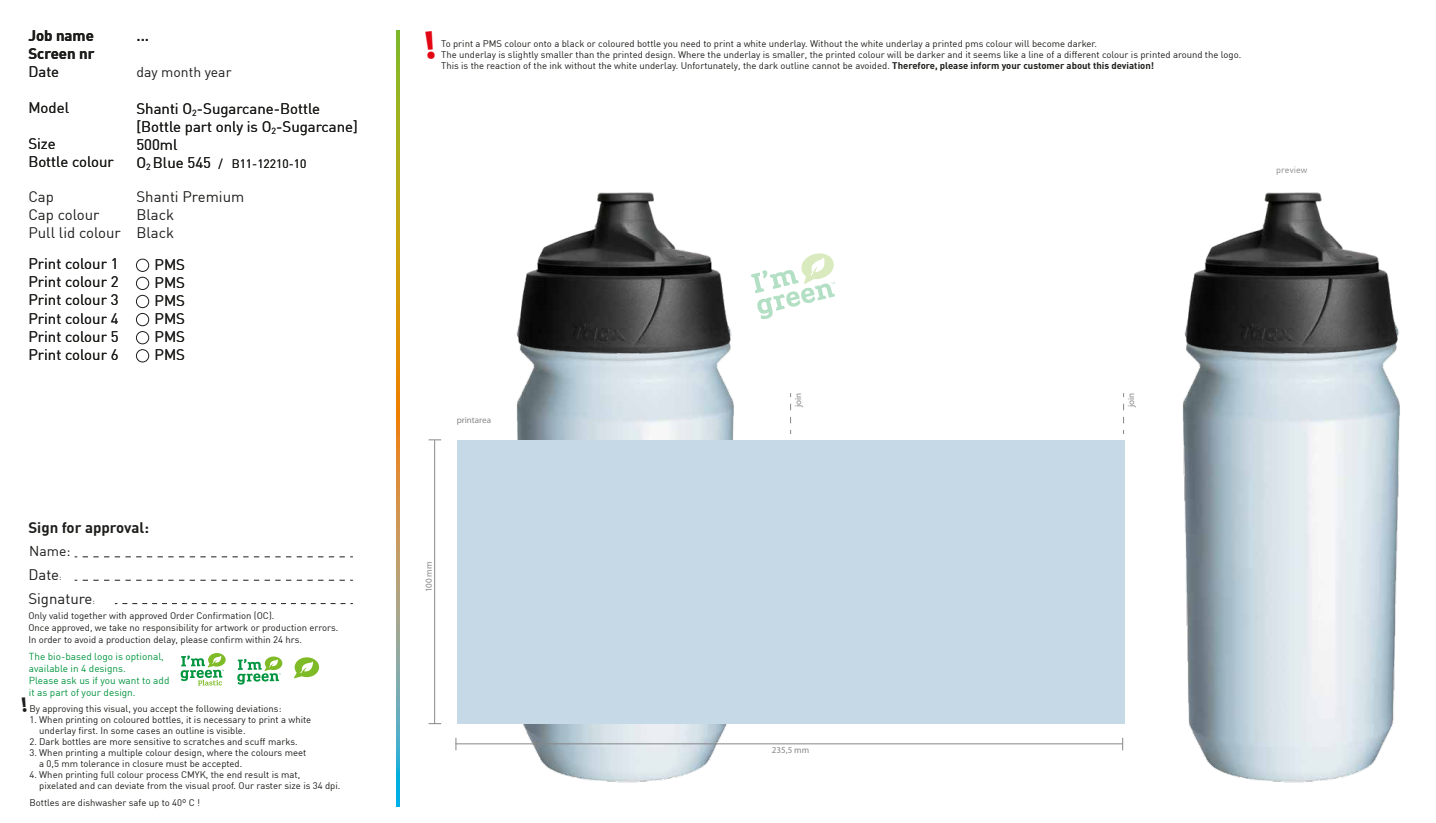
<style>
.page{position:relative;width:1436px;height:823px;background:#fff}
.page>*{position:absolute;margin:0;border:0;box-sizing:border-box;transform-origin:0 0}
.t1{font:15px/18px "DIN";color:#1d1d1b}
.t2{font:700 15px/18px "DIN";color:#1d1d1b}
.t3{font:14px "DIN";color:#1d1d1b}
.t4{font:12px "DIN";color:#1d1d1b}
.t5{font:10px/12px "DIN";color:#00953e}
.t6{font:9.5px/11px "DIN";color:#1d1d1b}
.t7{font:9px "Myriad Pro";color:#878787}
.t8{font:9px "DIN";color:#878787}
.s1{font-size:15px}
.s2{font-size:8px}
.s3{font-weight:700}
</style>
<div class="page">
<img style="left:473px;top:385px;width:305px;height:398px">
<img style="left:1182px;top:385px;width:218px;height:398px">
<div style="left:457px;top:439px;width:667px;height:284px;background:#c5d9e7"></div>
<svg style="left:396px;top:30px;width:3px;height:776px;background:#aaa14b"></svg>
<svg style="left:790px;top:393px;width:1px;height:30px"></svg>
<svg style="left:1123px;top:393px;width:1px;height:30px"></svg>
<hr style="left:434px;top:440px;width:1px;height:283px;background:#878787">
<svg style="left:429px;top:439px;width:12px;height:1px"></svg>
<hr style="left:455px;top:742px;width:667px;height:1px;background:#878787">
<svg style="left:1122px;top:737px;width:1px;height:12px"></svg>
<svg style="left:455px;top:737px;width:1px;height:12px"></svg>
<img style="left:516px;top:192px;width:216px;height:193px">
<img style="left:1184px;top:192px;width:215px;height:193px">
<div style="left:136px;top:258px;width:13px;height:14px;border:1px solid #1d1d1b;border-radius:50%"></div>
<div style="left:136px;top:276px;width:13px;height:14px;border:1px solid #1d1d1b;border-radius:50%"></div>
<div style="left:136px;top:294px;width:13px;height:14px;border:1px solid #1d1d1b;border-radius:50%"></div>
<div style="left:136px;top:313px;width:13px;height:13px;border:1px solid #1d1d1b;border-radius:50%"></div>
<div style="left:136px;top:331px;width:13px;height:13px;border:1px solid #1d1d1b;border-radius:50%"></div>
<div style="left:136px;top:349px;width:13px;height:13px;border:1px solid #1d1d1b;border-radius:50%"></div>
<svg style="left:83px;top:556px;width:270px;height:1px"></svg>
<svg style="left:83px;top:579px;width:270px;height:1px"></svg>
<svg style="left:115px;top:603px;width:238px;height:1px"></svg>
<svg style="left:237px;top:656px;width:45px;height:28px"></svg>
<svg style="left:181px;top:653px;width:45px;height:32px"></svg>
<svg style="left:294px;top:657px;width:25px;height:21px"></svg>
<svg style="left:751px;top:253px;width:84px;height:66px"></svg>
<h1 class="t2" style="left:28px;top:26px;width:68px">Job name<br>Screen nr</h1>
<h1 class="t1" style="left:28px;top:62px;width:32px">Date</h1>
<h1 class="t1" style="left:28px;top:98px;width:42px">Model</h1>
<h1 class="t1" style="left:28px;top:134px;width:87px">Size<br>Bottle colour</h1>
<h1 class="t1" style="left:28px;top:188px;width:94px">Cap<br>Cap colour<br>Pull lid colour</h1>
<h1 class="t2" style="left:136px;top:26px;width:14px">...</h1>
<h2 class="t3" style="left:136px;top:63px;width:97px">day month year</h2>
<h1 class="t1" style="left:136px;top:100px;width:223px">Shanti O<sub>2</sub>-Sugarcane-Bottle [Bottle part only is O<sub>2</sub>-Sugarcane]<br>500ml</h1>
<p class="t4" style="left:136px;top:156px;width:171px"><span class="s1">O</span><sub>2</sub> <span class="s1">Blue 545</span> / B11-12210-10</p>
<h1 class="t1" style="left:136px;top:188px;width:109px">Shanti Premium<br>Black<br>Black</h1>
<h1 class="t1" style="left:28px;top:254px;width:92px;text-align:justify">Print colour 1<br>Print colour 2<br>Print colour 3<br>Print colour 4<br>Print colour 5<br>Print colour 6</h1>
<h1 class="t1" style="left:155px;top:255px;width:32px;text-align:justify">PMS PMS PMS PMS PMS PMS</h1>
<h1 class="t2" style="left:28px;top:517px;width:122px">Sign for approval:</h1>
<h2 class="t3" style="left:29px;top:542px;width:43px">Name:</h2>
<h1 class="t1" style="left:28px;top:565px;width:35px">Date<span class="s2">:</span></h1>
<h1 class="t1" style="left:28px;top:588px;width:68px">Signature<span class="s2">:</span></h1>
<p class="t6" style="left:28px;top:609px;width:312px;line-height:12px">Only valid together with approved Order Confirmation (OC).<br>Once approved, we take no responsibility for artwork or production errors.<br>In order to avoid a production delay, please confirm within 24 hrs.</p>
<p class="t5" style="left:29px;top:649px;width:142px">The bio-based logo is optional, available in 4 designs.<br>Please ask us if you want to add it as part of your design.</p>
<p class="t6" style="left:29px;top:702px;width:253px">By approving this visual, you accept the following deviations:</p>
<p class="t6" style="left:39px;top:713px;width:274px;text-indent:-10px">1. When printing on coloured bottles, it is necessary to print a white underlay first. In some cases an outline is visible.</p>
<p class="t6" style="left:29px;top:735px;width:270px">2. Dark bottles are more sensitive to scratches and scuff marks.</p>
<p class="t6" style="left:39px;top:746px;width:269px;text-indent:-10px">3. When printing a multiple colour design, where the colours meet a 0,5 mm tolerance in closure must be accepted.</p>
<p class="t6" style="left:39px;top:768px;width:303px;text-indent:-10px">4. When printing full colour process CMYK, the end result is mat, pixelated and can deviate from the visual proof. Our raster size is 34 dpi.</p>
<p class="t6" style="left:29px;top:796px;width:172px">Bottles are dishwasher safe up to 40º C !</p>
<p class="t6" style="left:441px;top:38px;width:802px">To print a PMS colour onto a black or coloured bottle you need to print a white underlay. Without the white underlay a printed pms colour will become darker.<br>The underlay is slightly smaller than the printed design. Where the underlay is smaller, the printed colour will be darker and it seems like a line of a different colour is printed around the logo.<br>This is the reaction of the ink without the white underlay. Unfortunately, the dark outline cannot be avoided. <span class="s3">Therefore, please inform your customer about this deviation!</span></p>
<p class="t8" style="left:1276px;top:164px;width:33px">preview</p>
<p class="t7" style="left:457px;top:413px;width:36px">printarea</p>
<p class="t7" style="left:423px;top:592px;width:32px;rotate:-90deg">100 mm</p>
<p class="t7" style="left:792px;top:407px;width:16px;rotate:-90deg">join</p>
<p class="t7" style="left:1125px;top:407px;width:16px;rotate:-90deg">join</p>
<p class="t7" style="left:772px;top:743px;width:39px">235,5 mm</p>
</div>
